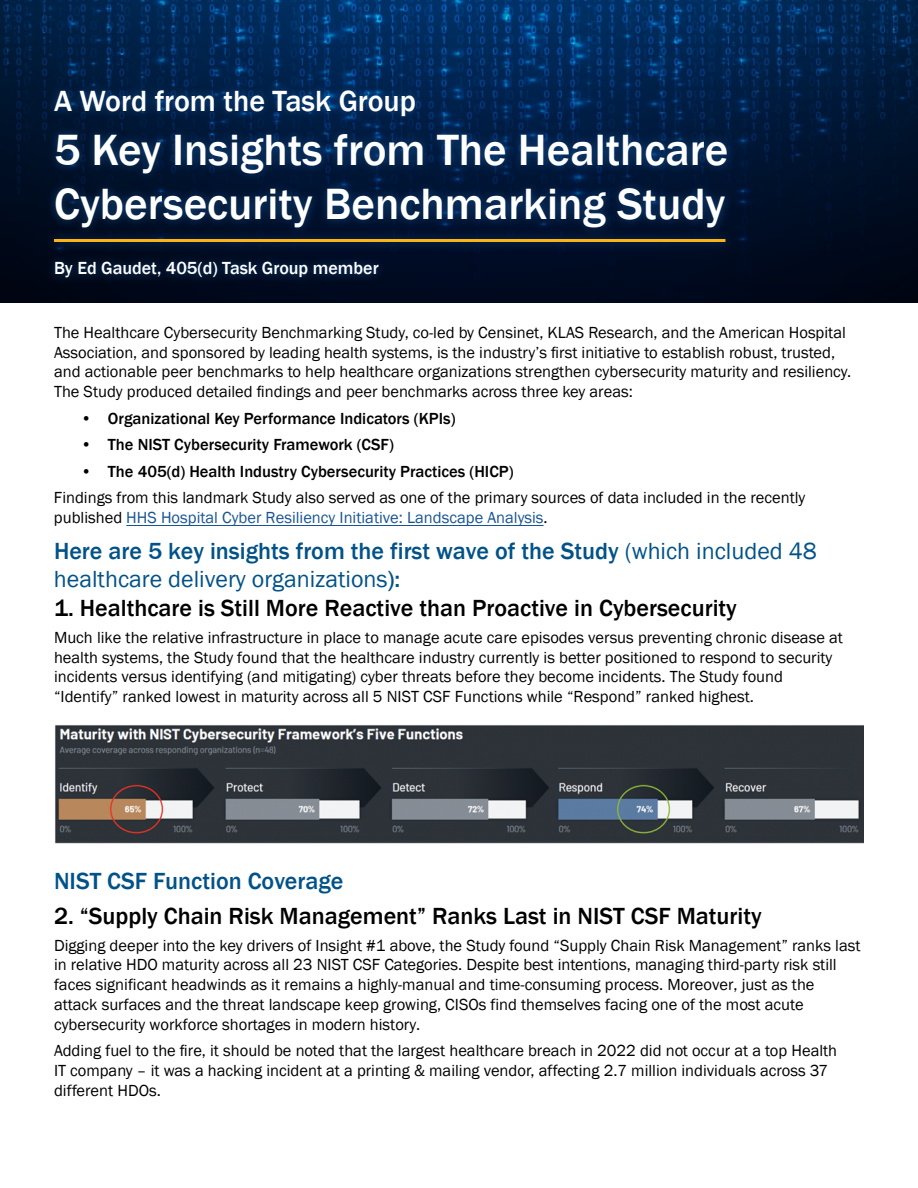
<style>
.page{position:relative;width:918px;height:1188px;background:#fff}
.page>*{position:absolute;margin:0;border:0;box-sizing:border-box;transform-origin:0 0}
.t1{font:500 45px/54px "Franklin Gothic";color:#fff}
.t2{font:500 30px "Franklin Gothic";color:#fff}
.t3{font:500 24px/28.8px "Franklin Gothic";color:#005288}
.t4{font:500 24px "Franklin Gothic";color:#000}
.t5{font:500 18px "Franklin Gothic";color:#fff}
.t6{font:16.5px/19.8px "Franklin Gothic";color:#000}
.t7{font:500 16.5px "Franklin Gothic";color:#000}
.s1{color:#185494}
.s2{font-weight:400}
.s3{font-style:inherit}
</style>
<div class="page">
<svg style="left:0;top:0;width:918px;height:302px"></svg>
<div style="left:45px;top:81px;width:691px;height:206px;background:#185494;opacity:.75"></div>
<hr style="left:54px;top:239px;width:671px;height:3px;background:#fcb316">
<hr style="left:126px;top:525px;width:418px;height:1px;background:#185494">
<img style="left:55px;top:725px;width:809px;height:119px">
<h2 class="t2" style="left:54px;top:82px;width:363px">A Word from the Task Group</h2>
<h2 class="t1" style="left:54px;top:123px;width:676px">5 Key Insights from The Healthcare<br>Cybersecurity Benchmarking Study</h2>
<p class="t5" style="left:54px;top:257px;width:326px">By Ed Gaudet, 405(d) Task Group member</p>
<p class="t6" style="left:54px;top:323px;width:799px">The Healthcare Cybersecurity Benchmarking Study, co-led by Censinet, KLAS Research, and the American Hospital Association, and sponsored by leading health systems, is the industry’s first initiative to establish robust, trusted, and actionable peer benchmarks to help healthcare organizations strengthen cybersecurity maturity and resiliency.<br>The Study produced detailed findings and peer benchmarks across three key areas:</p>
<p class="t7" style="left:81px;top:408px;width:376px">• Organizational Key Performance Indicators (KPIs)</p>
<p class="t7" style="left:81px;top:435px;width:314px">• The NIST Cybersecurity Framework (CSF)</p>
<p class="t7" style="left:81px;top:461px;width:434px">• The 405(d) Health Industry Cybersecurity Practices (HICP)</p>
<p class="t6" style="left:54px;top:488px;width:753px">Findings from this landmark Study also served as one of the primary sources of data included in the recently published <span class="s1">HHS Hospital Cyber Resiliency Initiative: Landscape Analysis</span>.</p>
<h3 class="t3" style="left:54px;top:537px;width:765px">Here are 5 key insights from the first wave of the Study <span class="s2">(</span><span class="s2">which included 48 </span><span class="s2">healthcare delivery organizations</span>):</h3>
<h4 class="t4" style="left:54px;top:593px;width:684px">1. Healthcare is Still More Reactive than Proactive in Cybersecurity</h4>
<p class="t6" style="left:54px;top:628px;width:790px">Much like the relative infrastructure in place to manage acute care episodes versus preventing chronic disease at health systems, the Study found that the healthcare industry currently is better positioned to respond to security incidents versus identifying (and mitigating) cyber threats before they become incidents. The Study found “Identify” ranked lowest in maturity across all 5 NIST CSF Functions while “Respond” ranked highest.</p>
<h3 class="t3" style="left:54px;top:866px;width:291px">NIST CSF Function Coverage</h3>
<h4 class="t4" style="left:54px;top:901px;width:709px">2. “Supply Chain Risk Management” Ranks Last in NIST CSF Maturity</h4>
<p class="t6" style="left:54px;top:936px;width:808px">Digging deeper into the key drivers of Insight #1 above, the Study found “Supply Chain Risk Management” ranks last in relative HDO maturity across all 23 NIST CSF Categories. Despite best intentions, managing third-party risk still faces significant headwinds as it remains a highly-manual and time-consuming process. Moreover, just as the attack surface<span class="s3">s</span> and the threat landscape keep growing, CISOs find themselves facing one <span class="s3">of</span> the most acute cybersecurity workforce shortages in modern history.</p>
<p class="t6" style="left:54px;top:1041px;width:785px">Adding fuel to the fire, it should be noted that the largest healthcare breach in 2022 did not occur at a top Health<br>IT company – it was a hacking incident at a printing &amp; mailing vendor, affecting 2.7 million individuals across 37 different HDOs.</p>
</div>
